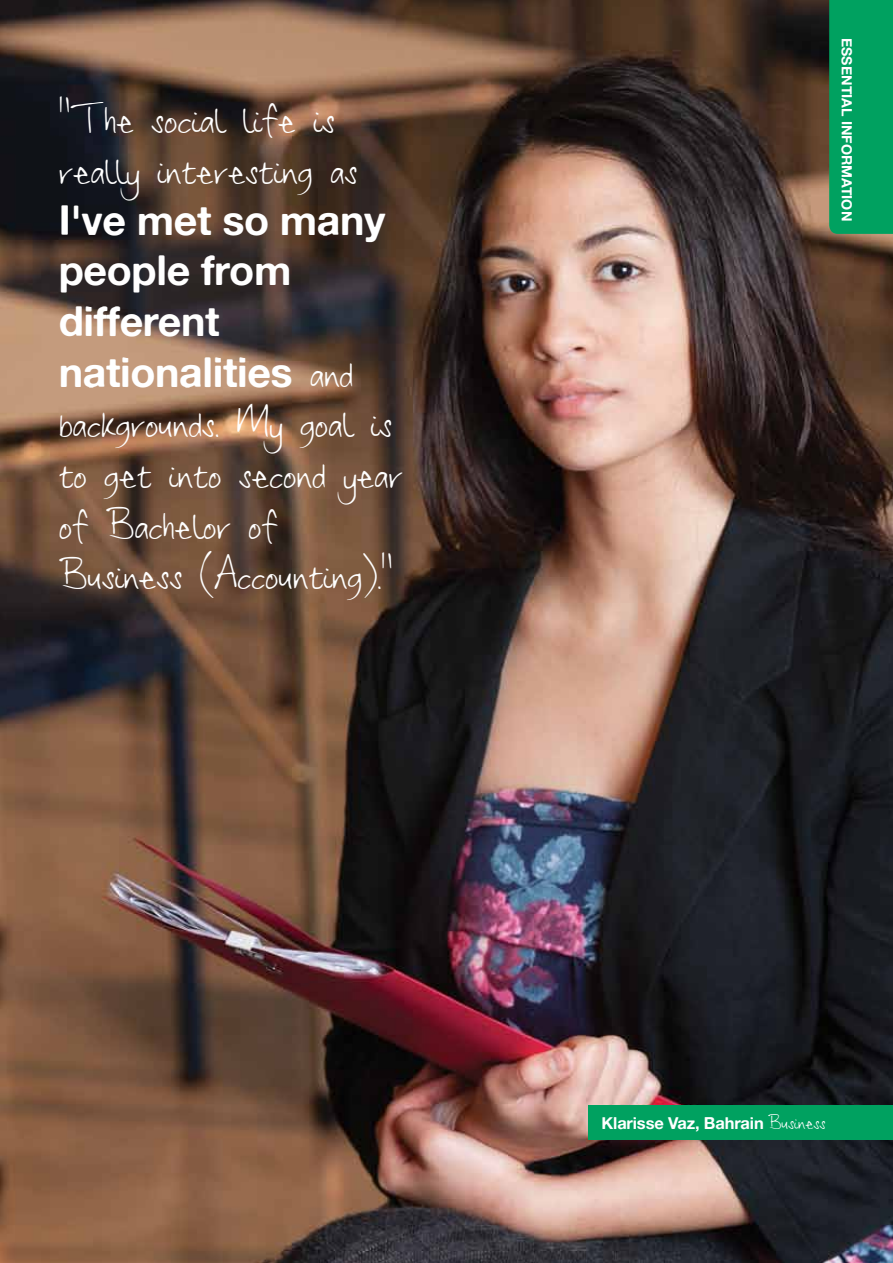
<style>
.page{position:relative;width:893px;height:1263px;background:#fff}
.page>*{position:absolute;margin:0;border:0;box-sizing:border-box;transform-origin:0 0}
.t1{font:41.25px/50.7px "Alte Haas Grotesk Bold";letter-spacing:-.01em;color:#fff}
.t2{font:35.4px/50.7px "Frangipani Rose";letter-spacing:-.01em;color:#fff}
.t3{font:16.5px "Alte Haas Grotesk Bold";letter-spacing:-.01em;color:#fff}
.t4{font:14.25px "Alte Haas Grotesk Bold";color:#fff}
.s1{font-family:"Frangipani Rose";font-size:35.4px}
.s2{font-family:"Frangipani Rose"}
</style>
<div class="page">
<img style="left:0;top:0;width:893px;height:1263px">
<div style="left:589px;top:1106px;width:304px;height:34px;background:#00a160"></div>
<div style="left:829px;top:0;width:64px;height:234px;background:#00a160"></div>
<p class="t2" style="left:59px;top:96px;width:300px">"The social life is really interesting as</p>
<p class="t1" style="left:59px;top:194px;width:328px">I've met so many people from different nationalities <span class="s1">and</span></p>
<p class="t2" style="left:59px;top:400px;width:346px">backgrounds. My goal is to get into second year of Bachelor of<br>Business (Accounting)."</p>
<p class="t4" style="left:856px;top:38px;width:185px;rotate:90deg">ESSENTIAL INFORMATION</p>
<p class="t3" style="left:601px;top:1112px;width:226px">Klarisse Vaz, Bahrain <span class="s2">Business</span></p>
</div>
